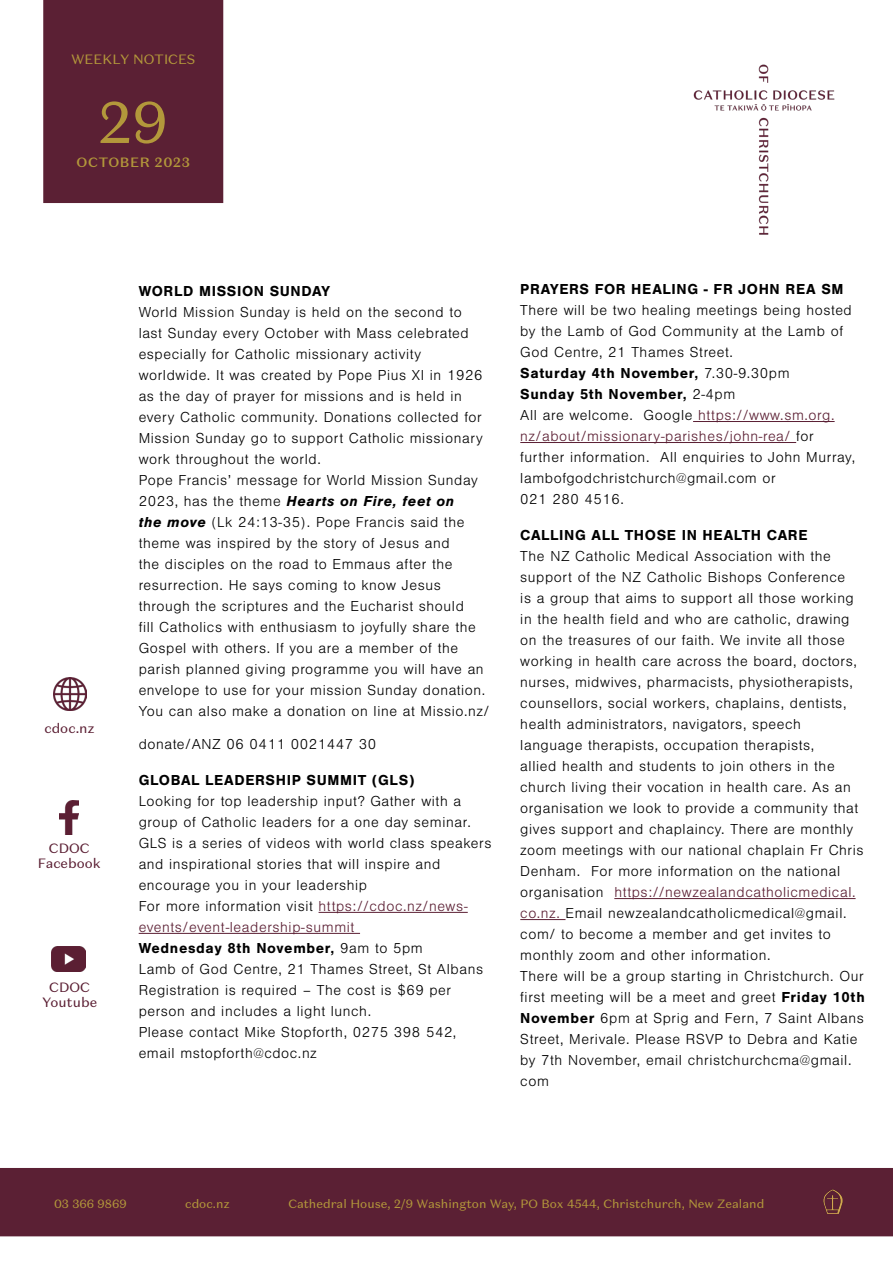
<style>
.page{position:relative;width:893px;height:1263px;background:#fff}
.page>*{position:absolute;margin:0;border:0;box-sizing:border-box;transform-origin:0 0}
.t1{font:58.5px "Domaine Sans Text";color:#b3983b}
.t2{font:300 15px/21px "Nimbus San";letter-spacing:.04em;color:#000}
.t3{font:700 15px "Nimbus San";letter-spacing:.04em;color:#000}
.t4{font:13.5px/15px "Domaine Sans Text";color:#5b1f33;text-align:center}
.t5{font:13.5px "Domaine Sans Text";color:#b3983b}
.t6{font:500 13.5px "Domaine Sans Text";letter-spacing:.04em;color:#b3983b}
.t7{font:12px "Domaine Sans Text";color:#b3983b}
.s1{font-weight:700;font-style:italic}
.s2{color:#5b1f33}
.s3{font-weight:700}
</style>
<div class="page">
<div style="left:1px;top:1169px;width:891px;height:66px;background:#5b2034"></div>
<div style="left:0;top:1168px;width:893px;height:68px;border:2px solid #5b2034"></div>
<img style="left:693px;top:64px;width:142px;height:171px">
<img style="left:823px;top:1189px;width:20px;height:25px">
<hr style="left:319px;top:912px;width:149px;height:1px;background:#5b1f33">
<hr style="left:139px;top:933px;width:221px;height:1px;background:#5b1f33">
<hr style="left:693px;top:421px;width:142px;height:1px;background:#5b1f33">
<hr style="left:520px;top:442px;width:276px;height:1px;background:#5b1f33">
<hr style="left:614px;top:898px;width:242px;height:1px;background:#5b1f33">
<hr style="left:520px;top:919px;width:45px;height:1px;background:#5b1f33">
<div style="left:44px;top:1px;width:179px;height:201px;background:#5b2034"></div>
<div style="left:43px;top:0;width:180px;height:203px;border:2px solid #5b2034"></div>
<img style="left:53px;top:677px;width:33px;height:33px">
<img style="left:60px;top:800px;width:18px;height:34px">
<img style="left:51px;top:947px;width:35px;height:24px">
<p class="t5" style="left:71px;top:51px;width:126px">WEEKLY NOTICES</p>
<h1 class="t1" style="left:99px;top:86px;width:71px">29</h1>
<p class="t6" style="left:77px;top:153px;width:115px">OCTOBER 2023</p>
<p class="t4" style="left:44px;top:720px;width:52px">cdoc.nz</p>
<p class="t4" style="left:38px;top:840px;width:64px">CDOC<br>Facebook</p>
<p class="t4" style="left:42px;top:979px;width:57px">CDOC<br>Youtube</p>
<p class="t3" style="left:139px;top:282px;width:193px">WORLD MISSION SUNDAY</p>
<p class="t2" style="left:139px;top:302px;width:352px">World Mission Sunday is held on the second to<br>last Sunday every October with Mass celebrated especially for Catholic missionary activity worldwide. It was created by Pope Pius XI in 1926 as the day of prayer for missions and is held in every Catholic community. Donations collected for Mission Sunday go to support Catholic missionary work throughout the world.<br>Pope Francis’ message for World Mission Sunday 2023, has the theme <span class="s1">Hearts on Fire, feet on<br>the move</span> (Lk 24:13-35). Pope Francis said the theme was inspired by the story of Jesus and<br>the disciples on the road to Emmaus after the resurrection. He says coming to know Jesus through the scriptures and the Eucharist should<br>fill Catholics with enthusiasm to joyfully share the Gospel with others. If you are a member of the parish planned giving programme you will have an envelope to use for your mission Sunday donation.<br>You can also make a donation on line at Missio.nz/</p>
<p class="t2" style="left:139px;top:734px;width:239px">donate/ANZ 06 0411 0021447 30</p>
<p class="t3" style="left:139px;top:771px;width:278px">GLOBAL LEADERSHIP SUMMIT (GLS)</p>
<p class="t2" style="left:139px;top:791px;width:354px">Looking for top leadership input? Gather with a group of Catholic leaders for a one day seminar.<br>GLS is a series of videos with world class speakers and inspirational stories that will inspire and encourage you in your leadership<br>For more information visit <span class="s2">https://cdoc.nz/news&shy;events/event-leadership-summit<br></span><span class="s3">Wednesday 8th November,</span> 9am to 5pm<br>Lamb of God Centre, 21 Thames Street, St Albans Registration is required – The cost is $69 per person and includes a light lunch.<br>Please contact Mike Stopforth, 0275 398 542, email mstopforth@cdoc.nz</p>
<p class="t3" style="left:520px;top:281px;width:325px">PRAYERS FOR HEALING - FR JOHN REA SM</p>
<p class="t2" style="left:520px;top:300px;width:336px">There will be two healing meetings being hosted by the Lamb of God Community at the Lamb of God Centre, 21 Thames Street.<br><span class="s3">Saturday 4th November,</span> 7.30-9.30pm<br><span class="s3">Sunday 5th November,</span> 2-4pm<br>All are welcome. Google <span class="s2">https://www.sm.org. nz/about/missionary-parishes/john-rea/</span> for further information. All enquiries to John Murray, lambofgodchristchurch@gmail.com or<br>021 280 4516.</p>
<p class="t3" style="left:520px;top:527px;width:289px">CALLING ALL THOSE IN HEALTH CARE</p>
<p class="t2" style="left:520px;top:546px;width:346px">The NZ Catholic Medical Association with the support of the NZ Catholic Bishops Conference<br>is a group that aims to support all those working in the health field and who are catholic, drawing on the treasures of our faith. We invite all those working in health care across the board, doctors, nurses, midwives, pharmacists, physiotherapists, counsellors, social workers, chaplains, dentists, health administrators, navigators, speech language therapists, occupation therapists,<br>allied health and students to join others in the church living their vocation in health care. As an organisation we look to provide a community that gives support and chaplaincy. There are monthly zoom meetings with our national chaplain Fr Chris Denham. For more information on the national organisation <span class="s2">https://newzealandcatholicmedical. co.nz.</span> Email newzealandcatholicmedical@gmail. com/ to become a member and get invites to monthly zoom and other information.<br>There will be a group starting in Christchurch. Our first meeting will be a meet and greet <span class="s3">Friday 10th November</span> 6pm at Sprig and Fern, 7 Saint Albans Street, Merivale. Please RSVP to Debra and Katie by 7th November, email christchurchcma@gmail. com</p>
<p class="t7" style="left:54px;top:1196px;width:74px">03 366 9869</p>
<p class="t7" style="left:185px;top:1196px;width:46px">cdoc.nz</p>
<p class="t7" style="left:288px;top:1196px;width:477px">Cathedral House, 2/9 Washington Way, PO Box 4544, Christchurch, New Zealand</p>
</div>
